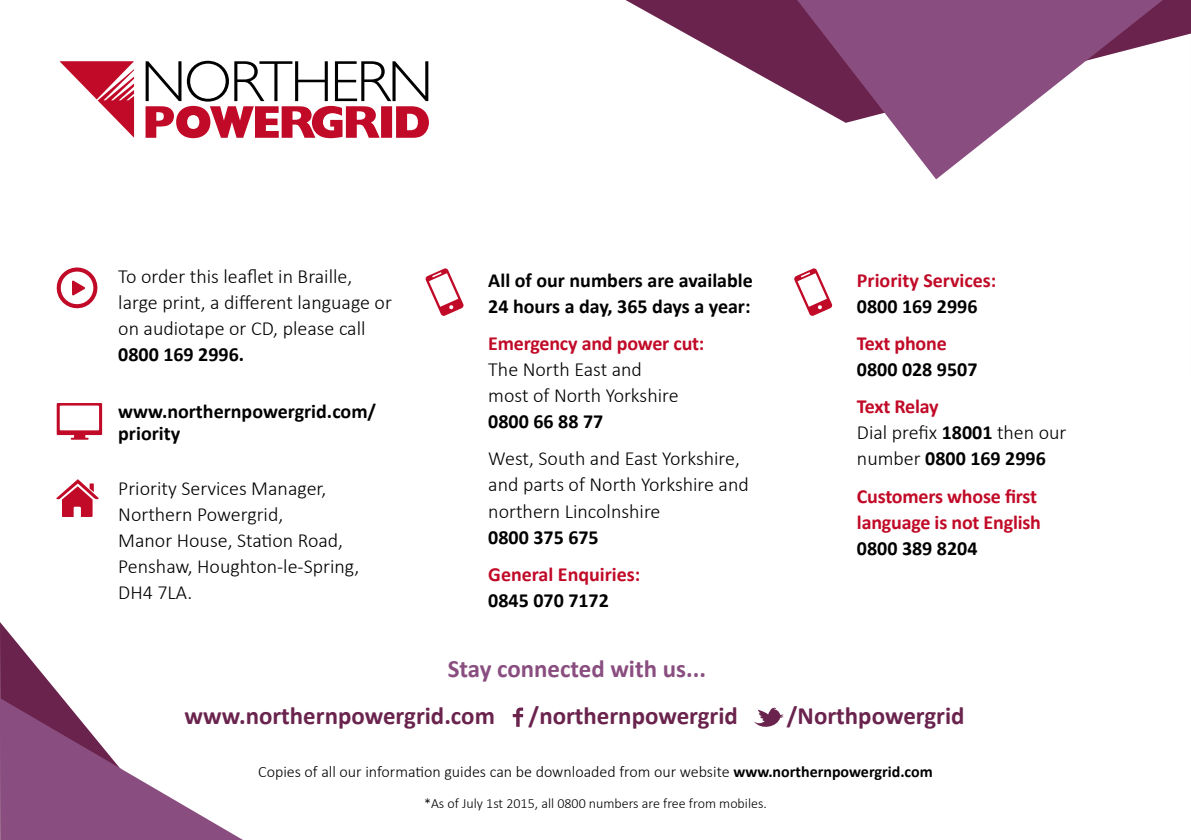
<style>
.page{position:relative;width:1191px;height:840px;background:#fff}
.page>*{position:absolute;margin:0;border:0;box-sizing:border-box;transform-origin:0 0}
.t1{font:700 24.8px "Calibri";color:#6a234d}
.t2{font:700 24.8px "Calibri";color:#894e7f}
.t3{font:300 20px/26px "Calibri";color:#000}
.t4{font:700 20px/22px "Calibri";color:#000}
.t5{font:700 20px/26px "Calibri";letter-spacing:-.01em;color:#c10a27}
.t6{font:300 16px "Calibri";color:#000}
.t7{font:300 14px "Calibri";color:#000}
.s1{font-weight:700;color:#c10a27}
.s2{font-weight:700}
</style>
<div class="page">
<svg style="left:0;top:622px;width:241px;height:217px"></svg>
<svg style="left:513px;top:707px;width:10px;height:19px"></svg>
<svg style="left:754px;top:707px;width:29px;height:20px"></svg>
<svg style="left:59px;top:61px;width:75px;height:77px"></svg>
<svg style="left:145px;top:61px;width:284px;height:77px"></svg>
<svg style="left:625px;top:0;width:565px;height:96px"></svg>
<svg style="left:797px;top:0;width:365px;height:179px;fill:#894e7f"></svg>
<svg style="left:56px;top:267px;width:42px;height:42px"></svg>
<svg style="left:57px;top:403px;width:45px;height:36px"></svg>
<svg style="left:425px;top:268px;width:39px;height:48px"></svg>
<svg style="left:794px;top:268px;width:38px;height:48px"></svg>
<svg style="left:56px;top:479px;width:43px;height:37px"></svg>
<svg style="left:1190px;top:0;width:1px;height:34px"></svg>
<p class="t3" style="left:118px;top:262px;width:275px">To order this leaflet in Braille, large print, a different language or on audiotape or CD, please call</p>
<p class="t4" style="left:118px;top:343px;width:127px">0800 169 2996.</p>
<p class="t4" style="left:118px;top:400px;width:259px">www.northernpowergrid.com/ priority</p>
<p class="t3" style="left:118px;top:474px;width:243px">Priority Services Manager,<br>Northern Powergrid,<br>Manor House, Station Road,<br>Penshaw, Houghton-le-Spring,<br>DH4 7LA.</p>
<p class="t4" style="left:488px;top:267px;width:266px;line-height:26px">All of our numbers are available<br>24 hours a day, 365 days a year:</p>
<p class="t5" style="left:488px;top:330px;width:218px">Emergency and power cut:</p>
<p class="t3" style="left:488px;top:355px;width:192px">The North East and most of North Yorkshire</p>
<p class="t4" style="left:488px;top:410px;width:116px">0800 66 88 77</p>
<p class="t3" style="left:488px;top:444px;width:262px">West, South and East Yorkshire, and parts of North Yorkshire and northern Lincolnshire</p>
<p class="t4" style="left:488px;top:525px;width:112px">0800 375 675</p>
<p class="t5" style="left:488px;top:561px;width:154px">General Enquiries:</p>
<p class="t4" style="left:488px;top:589px;width:122px">0845 070 7172</p>
<p class="t5" style="left:857px;top:267px;width:141px">Priority Services:</p>
<p class="t4" style="left:857px;top:295px;width:122px">0800 169 2996</p>
<p class="t5" style="left:857px;top:330px;width:91px">Text phone</p>
<p class="t4" style="left:857px;top:358px;width:122px">0800 028 9507</p>
<p class="t3" style="left:857px;top:392px;width:211px"><span class="s1">Text Relay<br></span>Dial prefix <span class="s2">18001</span> then our number <span class="s2">0800 169 2996</span></p>
<p class="t5" style="left:857px;top:483px;width:185px">Customers whose first language is not English</p>
<p class="t4" style="left:857px;top:537px;width:122px">0800 389 8204</p>
<p class="t2" style="left:448px;top:652px;width:260px">Stay connected with us...</p>
<p class="t1" style="left:528px;top:699px;width:211px">/northernpowergrid</p>
<p class="t1" style="left:787px;top:699px;width:179px">/Northpowergrid</p>
<p class="t1" style="left:184px;top:699px;width:312px">www.northernpowergrid.com</p>
<p class="t6" style="left:258px;top:761px;width:676px">Copies of all our information guides can be downloaded from our website <span class="s2">www.northernpowergrid.com</span></p>
<p class="t7" style="left:424px;top:794px;width:344px">*As of July 1st 2015, all 0800 numbers are free from mobiles.</p>
</div>
